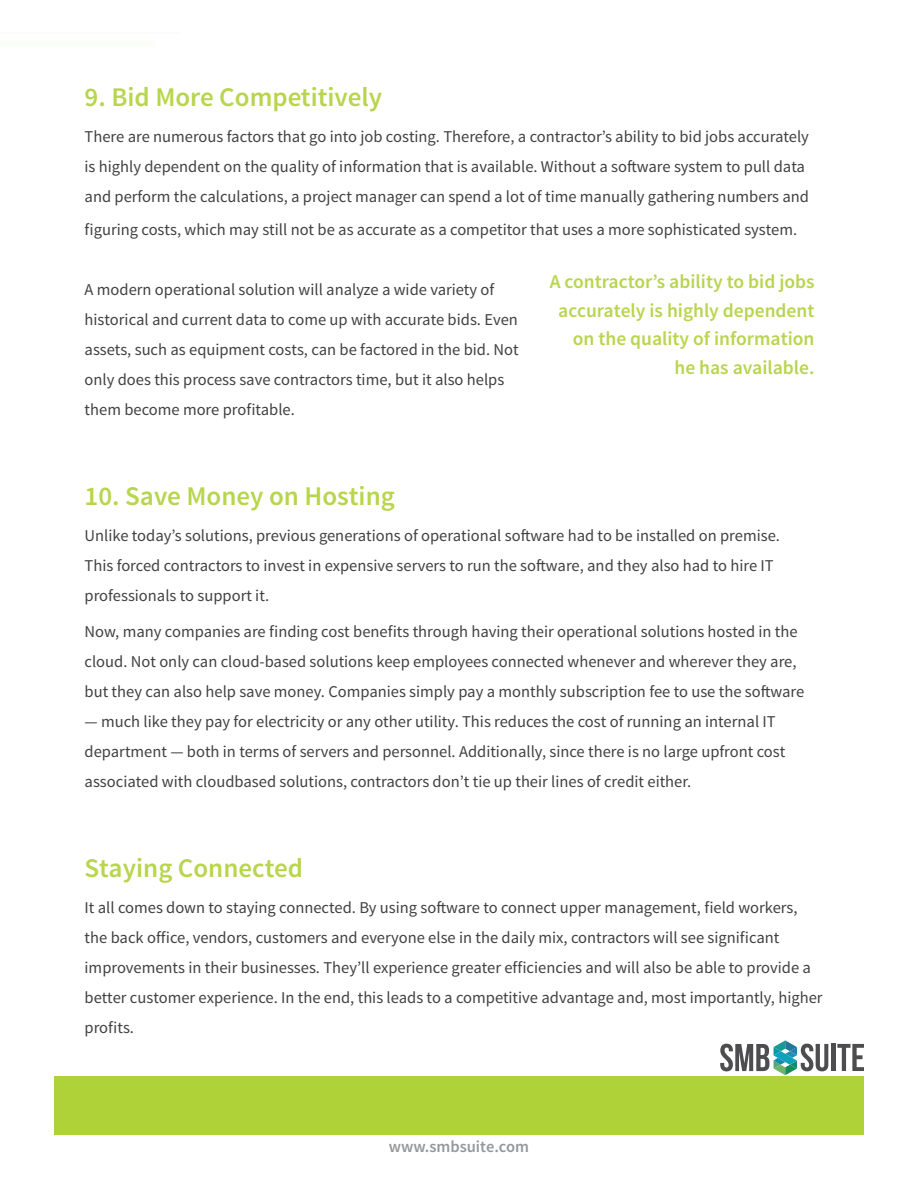
<style>
.page{position:relative;width:918px;height:1188px;background:#fff}
.page>*{position:absolute;margin:0;border:0;box-sizing:border-box;transform-origin:0 0}
.t1{font:600 27px "Source Sans Pro";color:#b8d54d}
.t2{font:600 19.5px/28.5px "Source Sans Pro";color:#b8d54d;text-align:right}
.t3{font:16.5px/30px "Source Sans Pro";color:#414042}
.t4{font:600 16.5px "Source Sans Pro";color:#95979a}
</style>
<div class="page">
<div style="left:831px;top:1044px;width:5px;height:27px;background:#4d4d4f"></div>
<svg style="left:837px;top:1044px;width:27px;height:27px"></svg>
<svg style="left:720px;top:1040px;width:108px;height:35px"></svg>
<div style="left:54px;top:1076px;width:810px;height:59px;background:#b0d239"></div>
<div style="left:0;top:40px;width:155px;height:6px;background:#fbfdf7"></div>
<hr style="left:0;top:32px;width:181px;height:2px;background:#8b8e90">
<p class="t1" style="left:85px;top:80px;width:299px">9. Bid More Competitively</p>
<p class="t3" style="left:85px;top:122px;width:726px">There are numerous factors that go into job costing. Therefore, a contractor’s ability to bid jobs accurately is highly dependent on the quality of information that is available. Without a software system to pull data and perform the calculations, a project manager can spend a lot of time manually gathering numbers and</p>
<p class="t3" style="left:85px;top:215px;width:714px">figuring costs, which may still not be as accurate as a competitor that uses a more sophisticated system.</p>
<p class="t3" style="left:85px;top:275px;width:411px">A modern operational solution will analyze a wide variety of</p>
<p class="t3" style="left:85px;top:305px;width:435px">historical and current data to come up with accurate bids. Even</p>
<p class="t3" style="left:85px;top:335px;width:436px">assets, such as equipment costs, can be factored in the bid. Not</p>
<p class="t3" style="left:85px;top:365px;width:421px">only does this process save contractors time, but it also helps</p>
<p class="t3" style="left:85px;top:395px;width:212px">them become more profitable.</p>
<p class="t2" style="left:550px;top:268px;width:266px">A contractor’s ability to bid jobs accurately is highly dependent on the quality of information he has available.</p>
<p class="t1" style="left:85px;top:479px;width:312px">10. Save Money on Hosting</p>
<p class="t3" style="left:85px;top:521px;width:697px">Unlike today’s solutions, previous generations of operational software had to be installed on premise.<br>This forced contractors to invest in expensive servers to run the software, and they also had to hire IT professionals to support it.</p>
<p class="t3" style="left:85px;top:617px;width:721px">Now, many companies are finding cost benefits through having their operational solutions hosted in the cloud. Not only can cloud-based solutions keep employees connected whenever and wherever they are, but they can also help save money. Companies simply pay a monthly subscription fee to use the software</p>
<p class="t3" style="left:85px;top:707px;width:702px">— much like they pay for electricity or any other utility. This reduces the cost of running an internal IT department — both in terms of servers and personnel. Additionally, since there is no large upfront cost associated with cloudbased solutions, contractors don’t tie up their lines of credit either.</p>
<p class="t1" style="left:85px;top:851px;width:220px">Staying Connected</p>
<p class="t3" style="left:85px;top:893px;width:740px">It all comes down to staying connected. By using software to connect upper management, field workers, the back office, vendors, customers and everyone else in the daily mix, contractors will see significant improvements in their businesses. They’ll experience greater efficiencies and will also be able to provide a better customer experience. In the end, this leads to a competitive advantage and, most importantly, higher profits.</p>
<p class="t4" style="left:389px;top:1136px;width:142px">www.smbsuite.com</p>
</div>
